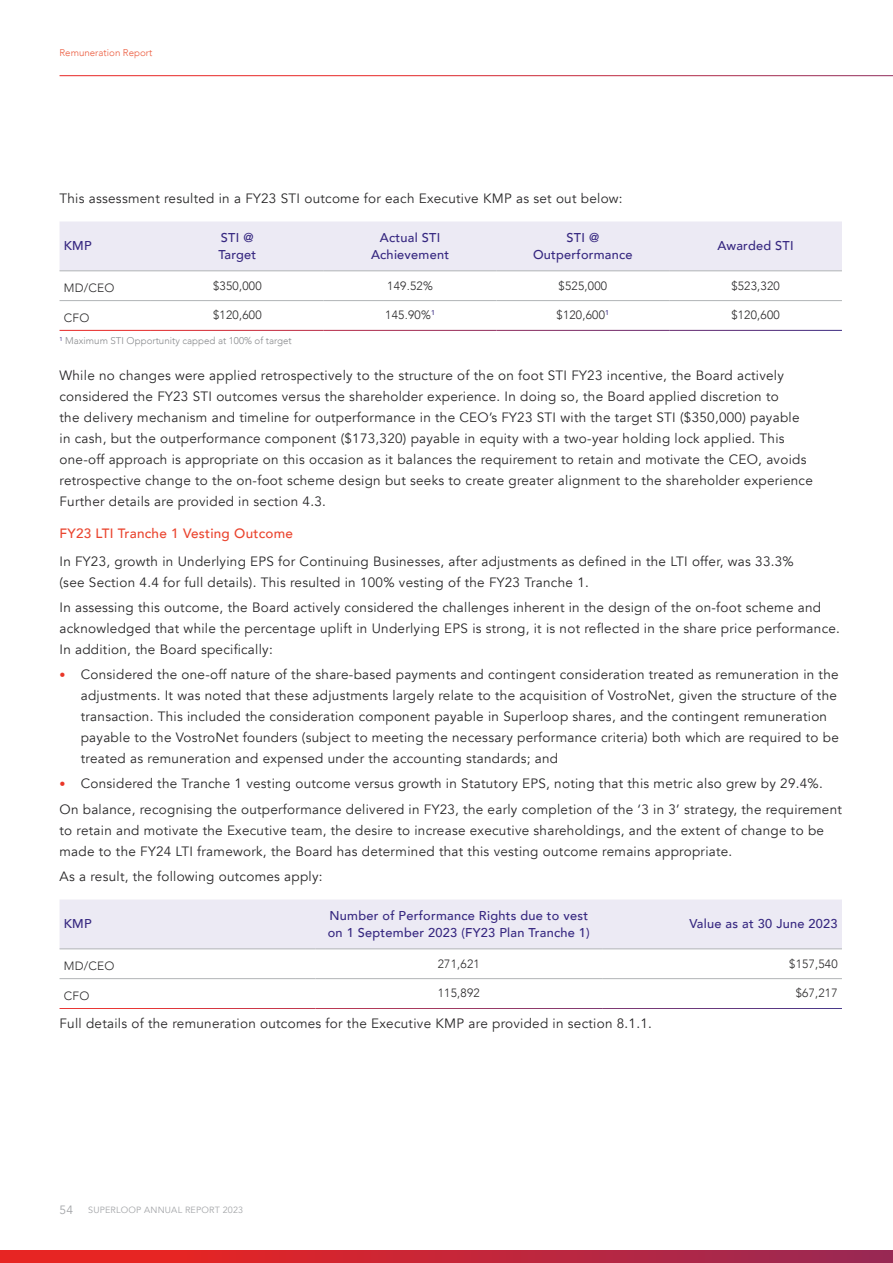
<style>
.page{position:relative;width:893px;height:1263px;background:#fff}
.page>*{position:absolute;margin:0;border:0;box-sizing:border-box;transform-origin:0 0}
.t1{font:13.5px/21px "Avenir";letter-spacing:.02em;color:#292829}
.t2{font:500 13.5px "Avenir";letter-spacing:.02em;color:#ea442e}
.t3{font:500 12.75px/16.5px "Avenir";letter-spacing:.02em;color:#362780}
.t4{font:300 12px "Avenir";letter-spacing:.02em;color:#292829}
.t5{font:12px "Avenir";color:#a3a5a8}
.t6{font:300 9.75px "Avenir";color:#888a8d}
.t7{font:300 9.75px "Avenir";color:#ec5c3f}
.t8{font:9px "Avenir";letter-spacing:.02em;color:#a3a5a8}
.s1{font-weight:500;font-size:12px;color:#e93628}
</style>
<div class="page">
<svg style="left:0;top:1250px;width:893px;height:13px;background:#c52638"></svg>
<div style="left:60px;top:221px;width:782px;height:50px;background:#eceaf4"></div>
<hr style="left:60px;top:271px;width:91px;height:1px;background:#b1b4b6">
<hr style="left:151px;top:271px;width:173px;height:1px;background:#b1b4b6">
<hr style="left:324px;top:271px;width:172px;height:1px;background:#b1b4b6">
<hr style="left:496px;top:271px;width:173px;height:1px;background:#b1b4b6">
<hr style="left:669px;top:271px;width:173px;height:1px;background:#b1b4b6">
<hr style="left:60px;top:300px;width:91px;height:1px;background:#b1b4b6">
<hr style="left:151px;top:300px;width:173px;height:1px;background:#b1b4b6">
<hr style="left:324px;top:300px;width:172px;height:1px;background:#b1b4b6">
<hr style="left:496px;top:300px;width:173px;height:1px;background:#b1b4b6">
<hr style="left:669px;top:300px;width:173px;height:1px;background:#b1b4b6">
<div style="left:60px;top:900px;width:782px;height:48px;background:#eceaf4"></div>
<hr style="left:60px;top:948px;width:255px;height:1px;background:#b1b4b6">
<hr style="left:315px;top:948px;width:287px;height:1px;background:#b1b4b6">
<hr style="left:602px;top:948px;width:240px;height:1px;background:#b1b4b6">
<hr style="left:60px;top:978px;width:255px;height:1px;background:#b1b4b6">
<hr style="left:315px;top:978px;width:287px;height:1px;background:#b1b4b6">
<hr style="left:602px;top:978px;width:240px;height:1px;background:#b1b4b6">
<p class="t7" style="left:60px;top:47px;width:94px">Remuneration Report</p>
<p class="t1" style="left:60px;top:188px;width:565px">This assessment resulted in a FY23 STI outcome for each Executive KMP as set out below:</p>
<p class="t3" style="left:64px;top:237px;width:29px">KMP</p>
<p class="t3" style="left:218px;top:229px;width:39px">STI @<br>Target</p>
<p class="t3" style="left:371px;top:229px;width:80px;text-align:center">Actual STI<br>Achievement</p>
<p class="t3" style="left:533px;top:229px;width:101px;text-align:center">STI @<br>Outperformance</p>
<p class="t3" style="left:717px;top:237px;width:78px">Awarded STI</p>
<p class="t4" style="left:64px;top:281px;width:52px">MD/CEO</p>
<p class="t4" style="left:213px;top:278px;width:50px">$350,000</p>
<p class="t4" style="left:387px;top:278px;width:47px">149.52%</p>
<p class="t4" style="left:559px;top:278px;width:50px">$525,000</p>
<p class="t4" style="left:731px;top:278px;width:50px">$523,320</p>
<p class="t4" style="left:64px;top:311px;width:27px">CFO</p>
<p class="t4" style="left:213px;top:308px;width:50px">$120,600</p>
<p class="t4" style="left:385px;top:308px;width:51px">145.90%<sup>1</sup></p>
<p class="t4" style="left:556px;top:308px;width:54px">$120,600<sup>1</sup></p>
<p class="t4" style="left:731px;top:308px;width:50px">$120,600</p>
<p class="t6" style="left:60px;top:335px;width:234px"><sup>1</sup> Maximum STI Opportunity capped at 100% of target</p>
<p class="t1" style="left:60px;top:365px;width:755px">While no changes were applied retrospectively to the structure of the on foot STI FY23 incentive, the Board actively considered the FY23 STI outcomes versus the shareholder experience. In doing so, the Board applied discretion to<br>the delivery mechanism and timeline for outperformance in the CEO’s FY23 STI with the target STI ($350,000) payable in cash, but the outperformance component ($173,320) payable in equity with a two-year holding lock applied. This one-off approach is appropriate on this occasion as it balances the requirement to retain and motivate the CEO, avoids retrospective change to the on-foot scheme design but seeks to create greater alignment to the shareholder experience Further details are provided in section 4.3.</p>
<p class="t2" style="left:60px;top:522px;width:235px">FY23 LTI Tranche 1 Vesting Outcome</p>
<p class="t1" style="left:60px;top:551px;width:736px">In FY23, growth in Underlying EPS for Continuing Businesses, after adjustments as defined in the LTI offer, was 33.3% (see Section 4.4 for full details). This resulted in 100% vesting of the FY23 Tranche 1.</p>
<p class="t1" style="left:60px;top:597px;width:782px">In assessing this outcome, the Board actively considered the challenges inherent in the design of the on-foot scheme and acknowledged that while the percentage uplift in Underlying EPS is strong, it is not reflected in the share price performance.<br>In addition, the Board specifically:</p>
<p class="t1" style="left:81px;top:664px;width:760px;text-indent:-21px"><span class="s1">•</span> Considered the one-off nature of the share-based payments and contingent consideration treated as remuneration in the adjustments. It was noted that these adjustments largely relate to the acquisition of VostroNet, given the structure of the transaction. This included the consideration component payable in Superloop shares, and the contingent remuneration payable to the VostroNet founders (subject to meeting the necessary performance criteria) both which are required to be treated as remuneration and expensed under the accounting standards; and</p>
<p class="t1" style="left:60px;top:771px;width:784px;line-height:25.2px"><span class="s1">•</span> Considered the Tranche 1 vesting outcome versus growth in Statutory EPS, noting that this metric also grew by 29.4%.<br>On balance, recognising the outperformance delivered in FY23, the early completion of the ‘3 in 3’ strategy, the requirement</p>
<p class="t1" style="left:60px;top:820px;width:766px">to retain and motivate the Executive team, the desire to increase executive shareholdings, and the extent of change to be made to the FY24 LTI framework, the Board has determined that this vesting outcome remains appropriate.</p>
<p class="t1" style="left:60px;top:866px;width:265px">As a result, the following outcomes apply:</p>
<p class="t3" style="left:64px;top:915px;width:29px">KMP</p>
<p class="t3" style="left:328px;top:907px;width:264px">Number of Performance Rights due to vest on 1 September 2023 (FY23 Plan Tranche 1)</p>
<p class="t3" style="left:689px;top:915px;width:150px">Value as at 30 June 2023</p>
<p class="t4" style="left:64px;top:959px;width:52px">MD/CEO</p>
<p class="t4" style="left:438px;top:956px;width:43px">271,621</p>
<p class="t4" style="left:789px;top:956px;width:50px">$157,540</p>
<p class="t4" style="left:64px;top:989px;width:27px">CFO</p>
<p class="t4" style="left:438px;top:986px;width:43px">115,892</p>
<p class="t4" style="left:796px;top:986px;width:43px">$67,217</p>
<p class="t1" style="left:60px;top:1013px;width:594px">Full details of the remuneration outcomes for the Executive KMP are provided in section 8.1.1.</p>
<p class="t5" style="left:60px;top:1203px;width:15px">54</p>
<p class="t8" style="left:88px;top:1205px;width:157px">SUPERLOOP ANNUAL REPORT 2023</p>
</div>
